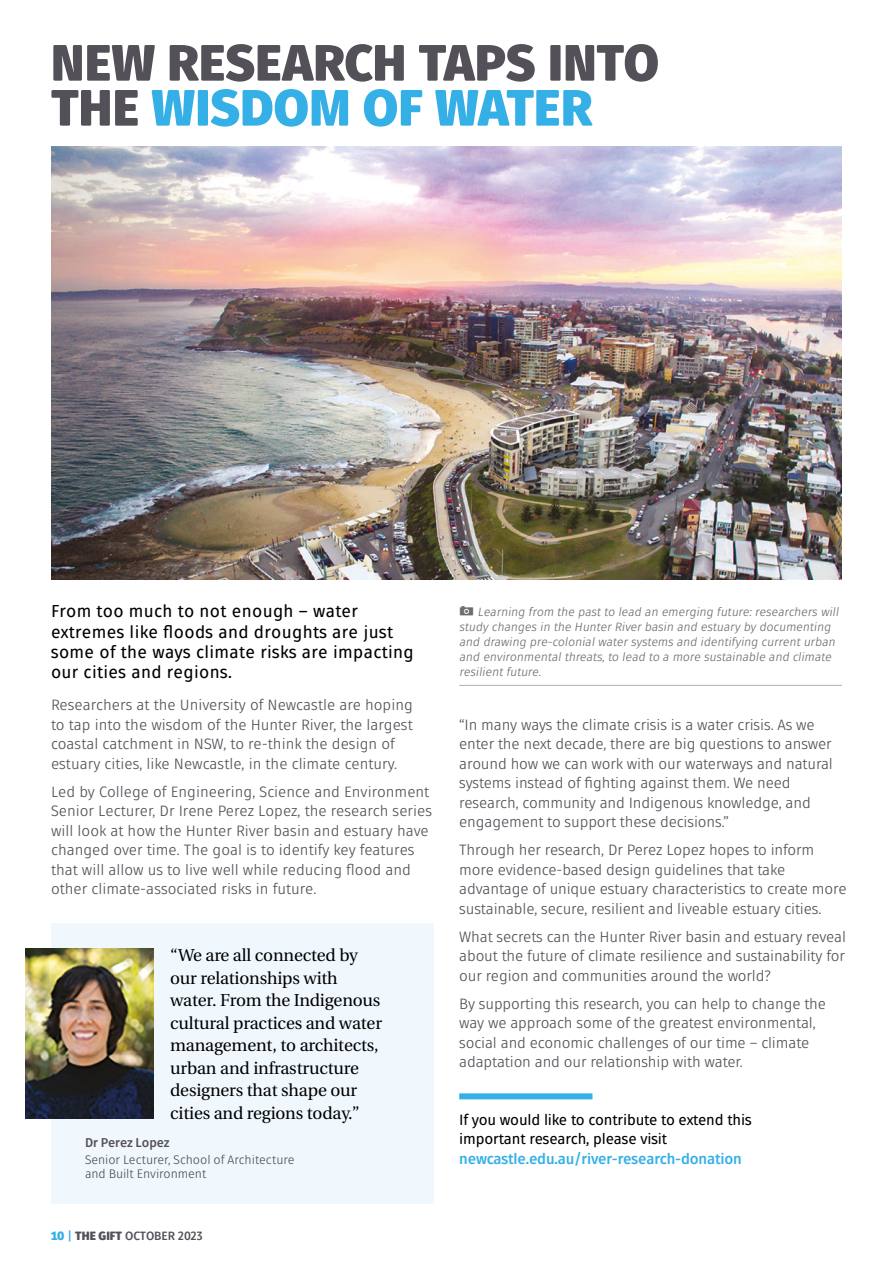
<style>
.page{position:relative;width:893px;height:1263px;background:#fff}
.page>*{position:absolute;margin:0;border:0;box-sizing:border-box;transform-origin:0 0}
.Article_Heading{font:900 51px/45px "Fuse V.2 Display";letter-spacing:.01em;color:#535058}
.t1{font:17.25px/22.5px "Heuristica";letter-spacing:-.01em;color:#000}
.Intro{font:17.25px/20.2px "Fuse V.2 Display";letter-spacing:.02em;color:#000}
.Body{font:15px/19.5px "Fuse V.2 Display";letter-spacing:-.01em;color:#535058}
.CTA_-_body{font:15px/19.5px "Fuse V.2 Display";letter-spacing:-.01em;color:#000}
.Quote_-_name{font:700 12.75px "Fuse V.2 Display";letter-spacing:-.005em;color:#535058}
.Quote_-_Qual{font:12.3px/13.5px "Fuse V.2 Display";letter-spacing:-.005em;color:#535058}
.caption_-_dark{font:italic 12px/15px "Fuse V.2 Display";color:#706a71}
.t2{font:700 12px "Fuse V.2 Display";color:#535058}
.s1{color:#35b0e6}
.s2{font-weight:900;color:#35b0e6}
.s3{font-weight:900}
.s4{font-weight:700;color:#35b0e6}
</style>
<div class="page">
<img style="left:51px;top:147px;width:791px;height:432px">
<hr style="left:459px;top:685px;width:383px;height:1px;background:#b2adb1">
<div style="left:459px;top:1093px;width:133px;height:6px;background:#35b0e6"></div>
<div style="left:51px;top:923px;width:383px;height:280px;background:#f1f8fd"></div>
<img style="left:26px;top:948px;width:127px;height:170px">
<p class="Article_Heading" style="left:51px;top:40px;width:609px">NEW RESEARCH TAPS INTO<br>THE <span class="s1">WISDOM OF WATER</span></p>
<p class="Intro" style="left:51px;top:601px;width:364px">From too much to not enough – water extremes like floods and droughts are just some of the ways climate risks are impacting our cities and regions.</p>
<p class="Body" style="left:51px;top:695px;width:363px">Researchers at the University of Newcastle are hoping to tap into the wisdom of the Hunter River, the largest coastal catchment in NSW, to re-think the design of estuary cities, like Newcastle, in the climate century.</p>
<p class="Body" style="left:51px;top:782px;width:383px">Led by College of Engineering, Science and Environment Senior Lecturer, Dr Irene Perez Lopez, the research series will look at how the Hunter River basin and estuary have changed over time. The goal is to identify key features that will allow us to live well while reducing flood and other climate-associated risks in future.</p>
<p class="t1" style="left:170px;top:944px;width:213px">“We are all connected by our relationships with water. From the Indigenous cultural practices and water management, to architects, urban and infrastructure designers that shape our cities and regions today.”</p>
<p class="Quote_-_name" style="left:85px;top:1134px;width:86px">Dr Perez Lopez</p>
<p class="Quote_-_Qual" style="left:85px;top:1153px;width:211px">Senior Lecturer, School of Architecture and Built Environment</p>
<p class="t2" style="left:51px;top:1228px;width:153px"><span class="s2">10</span> <span class="s1">|</span> <span class="s3">THE GIFT</span> OCTOBER 2023</p>
<p class="caption_-_dark" style="left:459px;top:605px;width:381px;text-indent:18px">Learning from the past to lead an emerging future: researchers will study changes in the Hunter River basin and estuary by documenting and drawing pre-colonial water systems and identifying current urban and environmental threats, to lead to a more sustainable and climate resilient future.</p>
<p class="Body" style="left:459px;top:715px;width:375px">“In many ways the climate crisis is a water crisis. As we enter the next decade, there are big questions to answer around how we can work with our waterways and natural systems instead of fighting against them. We need research, community and Indigenous knowledge, and engagement to support these decisions.”</p>
<p class="Body" style="left:459px;top:840px;width:389px">Through her research, Dr Perez Lopez hopes to inform more evidence-based design guidelines that take advantage of unique estuary characteristics to create more sustainable, secure, resilient and liveable estuary cities.</p>
<p class="Body" style="left:459px;top:927px;width:388px;text-align:justify">What secrets can the Hunter River basin and estuary reveal about the future of climate resilience and sustainability for our region and communities around the world?</p>
<p class="Body" style="left:459px;top:994px;width:368px">By supporting this research, you can help to change the way we approach some of the greatest environmental, social and economic challenges of our time – climate adaptation and our relationship with water.</p>
<p class="CTA_-_body" style="left:459px;top:1110px;width:294px">If you would like to contribute to extend this important research, please visit <span class="s4">newcastle.edu.au/river-research-donation</span></p>
</div>
